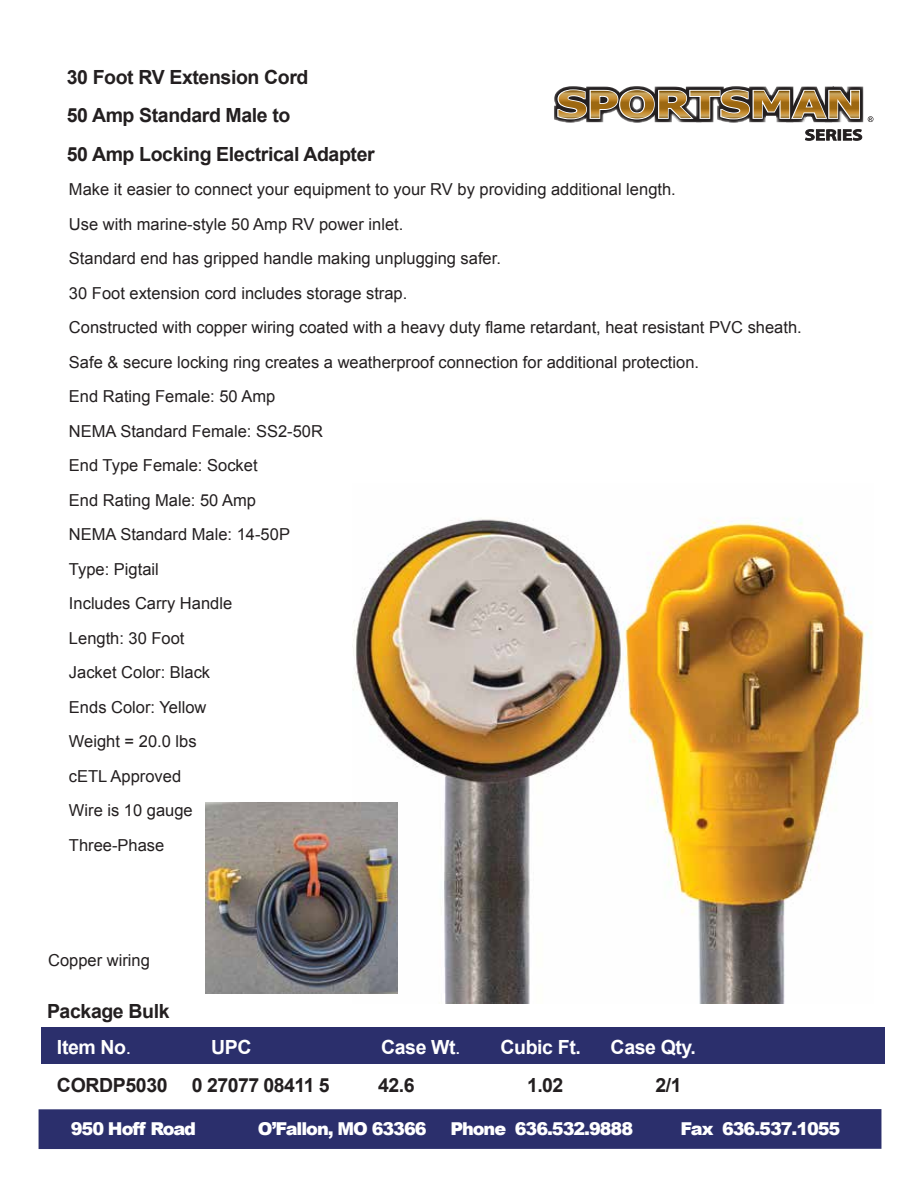
<style>
.page{position:relative;width:918px;height:1188px;background:#fff}
.page>*{position:absolute;margin:0;border:0;box-sizing:border-box;transform-origin:0 0}
.t1{font:700 19.5px/38.2px "Arial";letter-spacing:-.02em;color:#231f20}
.t2{font:700 19.5px "Arial";letter-spacing:-.02em;color:#fff}
.t3{font:900 17.7px "Arial";letter-spacing:-.06em;color:#fff}
.t4{font:16.5px/34.5px "Arial";color:#231f20}
.s1{font-weight:400}
</style>
<div class="page">
<div style="left:39px;top:1109px;width:842px;height:40px;background:#2b2f6c"></div>
<div style="left:42px;top:1028px;width:843px;height:36px;background:#2b2f6c"></div>
<svg style="left:554px;top:86px;width:319px;height:55px"></svg>
<img style="left:353px;top:518px;width:519px;height:486px">
<img style="left:206px;top:802px;width:192px;height:192px">
<p class="t1" style="left:67px;top:59px;width:309px">30 Foot RV Extension Cord<br>50 Amp Standard Male to<br>50 Amp Locking Electrical Adapter</p>
<p class="t4" style="left:69px;top:173px;width:734px">Make it easier to connect your equipment to your RV by providing additional length.<br>Use with marine-style 50 Amp RV power inlet.<br>Standard end has gripped handle making unplugging safer.<br>30 Foot extension cord includes storage strap.<br>Constructed with copper wiring coated with a heavy duty flame retardant, heat resistant PVC sheath.<br>Safe &amp; secure locking ring creates a weatherproof connection for additional protection.<br>End Rating Female: 50 Amp<br>NEMA Standard Female: SS2-50R<br>End Type Female: Socket<br>End Rating Male: 50 Amp<br>NEMA Standard Male: 14-50P<br>Type: Pigtail<br>Includes Carry Handle<br>Length: 30 Foot<br>Jacket Color: Black<br>Ends Color: Yellow<br>Weight = 20.0 lbs<br>cETL Approved<br>Wire is 10 gauge<br>Three-Phase</p>
<p class="t4" style="left:48px;top:943px;width:103px">Copper wiring</p>
<p class="t1" style="left:47px;top:992px;width:124px">Package Bulk</p>
<p class="t2" style="left:57px;top:1034px;width:76px">Item No<span class="s1">.</span></p>
<p class="t2" style="left:211px;top:1034px;width:42px">UPC</p>
<p class="t2" style="left:381px;top:1034px;width:81px">Case Wt<span class="s1">.</span></p>
<p class="t2" style="left:501px;top:1034px;width:82px">Cubic Ft.</p>
<p class="t2" style="left:611px;top:1034px;width:87px">Case Qty.</p>
<p class="t1" style="left:57px;top:1067px;width:274px">CORDP5030 0 27077 08411 5</p>
<p class="t1" style="left:378px;top:1067px;width:38px">42.6</p>
<p class="t1" style="left:527px;top:1067px;width:38px">1.02</p>
<p class="t1" style="left:655px;top:1067px;width:28px">2/1</p>
<p class="t3" style="left:71px;top:1115px;width:127px">950 Hoff Road</p>
<p class="t3" style="left:258px;top:1115px;width:170px">O’Fallon, MO 63366</p>
<p class="t3" style="left:450px;top:1115px;width:184px">Phone 636.532.9888</p>
<p class="t3" style="left:681px;top:1115px;width:161px">Fax 636.537.1055</p>
</div>
